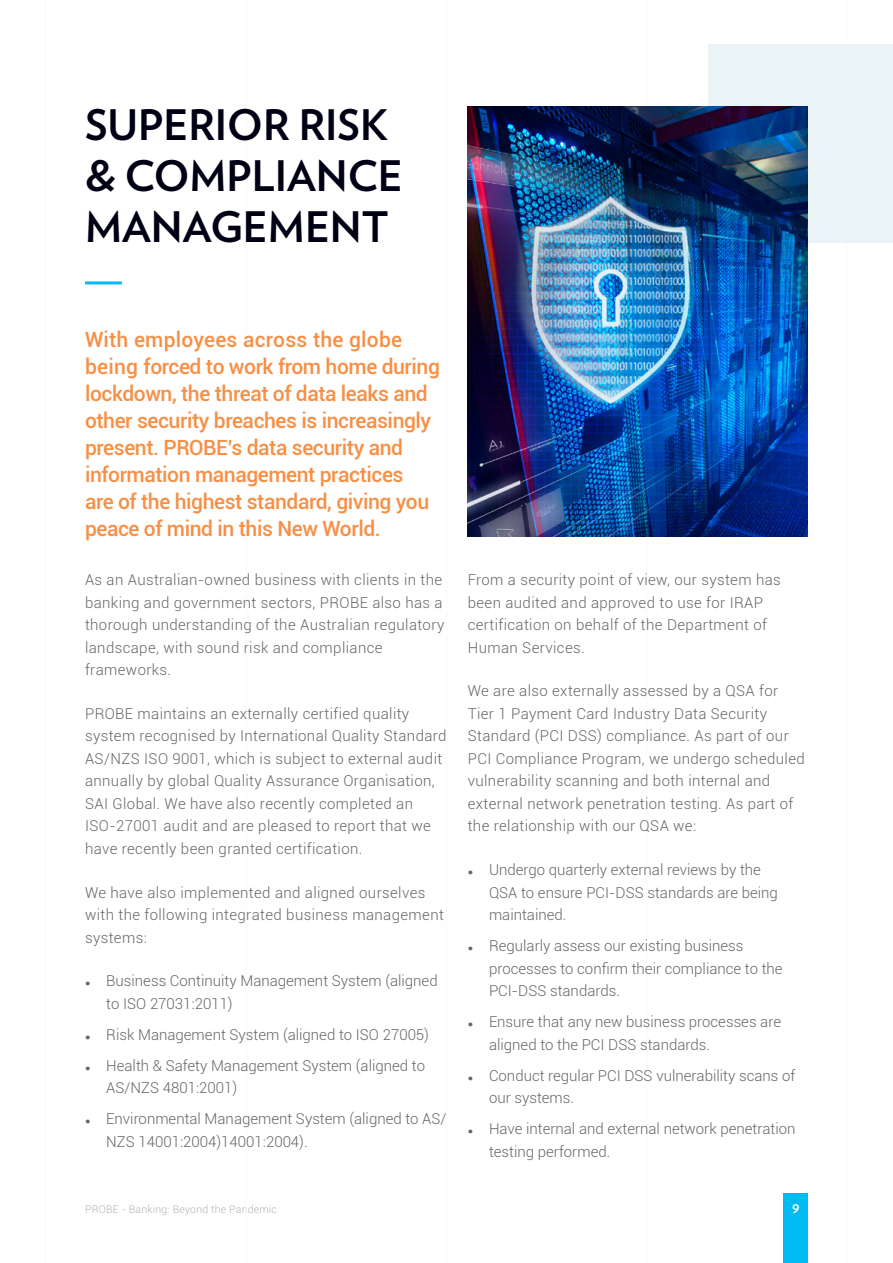
<style>
.page{position:relative;width:893px;height:1263px;background:#fff}
.page>*{position:absolute;margin:0;border:0;box-sizing:border-box;transform-origin:0 0}
.t1{font:700 42px/51px "Verlag";color:#000014}
.t2{font:500 21px/27px "Roboto";letter-spacing:-.02em;color:#f78f45}
.t3{font:300 15px/22.5px "Roboto";letter-spacing:.025em;color:#666}
.t4{font:300 15px/22.5px "Roboto";color:#666}
.t5{font:700 12px "Verlag";color:#fff}
.t6{font:300 10.5px "Roboto";letter-spacing:.02em;color:#b3b3b3}
.s1{font-family:"Arial Narrow";font-weight:400;font-size:9px}
</style>
<div class="page">
<div style="left:784px;top:1193px;width:24px;height:70px;background:#00bbf2"></div>
<hr style="left:45px;top:0;width:1px;height:1263px;background:#fbfafa">
<hr style="left:246px;top:0;width:1px;height:1263px;background:#fbfafa">
<hr style="left:446px;top:0;width:1px;height:1263px;background:#fbfafa">
<hr style="left:646px;top:0;width:1px;height:1263px;background:#fbfafa">
<hr style="left:847px;top:0;width:1px;height:1263px;background:#fbfafa">
<div style="left:708px;top:44px;width:185px;height:199px;background:#eaf3f5"></div>
<hr style="left:85px;top:281px;width:37px;height:3px;background:#00bbf2">
<img style="left:468px;top:106px;width:340px;height:430px">
<h1 class="t1" style="left:85px;top:97px;width:319px">SUPERIOR RISK &amp; COMPLIANCE<br>MANAGEMENT</h1>
<p class="t2" style="left:85px;top:326px;width:356px">With employees across the globe being forced to work from home during lockdown, the threat of data leaks and other security breaches is increasingly present. PROBE’s data security and information management practices<br>are of the highest standard, giving you peace of mind in this New World.</p>
<p class="t3" style="left:85px;top:568px;width:361px">As an Australian-owned business with clients in the banking and government sectors, PROBE also has a thorough understanding of the Australian regulatory landscape, with sound risk and compliance frameworks.</p>
<p class="t3" style="left:85px;top:702px;width:363px">PROBE maintains an externally certified quality system recognised by International Quality Standard AS/NZS ISO 9001, which is subject to external audit annually by global Quality Assurance Organisation, SAI Global. We have also recently completed an ISO-27001 audit and are pleased to report that we have recently been granted certification.</p>
<p class="t3" style="left:85px;top:880px;width:360px">We have also implemented and aligned ourselves with the following integrated business management systems:</p>
<p class="t4" style="left:106px;top:969px;width:333px;text-indent:-21px"><span class="s1">●</span> Business Continuity Management System (aligned to ISO 27031:2011)</p>
<p class="t4" style="left:85px;top:1023px;width:345px"><span class="s1">●</span> Risk Management System (aligned to ISO 27005)</p>
<p class="t4" style="left:106px;top:1054px;width:320px;text-indent:-21px"><span class="s1">●</span> Health &amp; Safety Management System (aligned to<br>AS/NZS 4801:2001)</p>
<p class="t4" style="left:106px;top:1107px;width:342px;text-indent:-21px"><span class="s1">●</span> Environmental Management System (aligned to AS/<br>NZS 14001:2004)14001:2004).</p>
<p class="t3" style="left:468px;top:568px;width:315px">From a security point of view, our system has been audited and approved to use for IRAP certification on behalf of the Department of Human Services.</p>
<p class="t3" style="left:468px;top:679px;width:339px">We are also externally assessed by a QSA for Tier 1 Payment Card Industry Data Security Standard (PCI DSS) compliance. As part of our PCI Compliance Program, we undergo scheduled vulnerability scanning and both internal and external network penetration testing. As part of the relationship with our QSA we:</p>
<p class="t4" style="left:489px;top:858px;width:290px;text-indent:-21px"><span class="s1">●</span> Undergo quarterly external reviews by the<br>QSA to ensure PCI-DSS standards are being maintained.</p>
<p class="t4" style="left:489px;top:934px;width:295px;text-indent:-21px"><span class="s1">●</span> Regularly assess our existing business processes to confirm their compliance to the<br>PCI-DSS standards.</p>
<p class="t4" style="left:489px;top:1010px;width:294px;text-indent:-21px"><span class="s1">●</span> Ensure that any new business processes are aligned to the PCI DSS standards.</p>
<p class="t4" style="left:489px;top:1063px;width:308px;text-indent:-21px"><span class="s1">●</span> Conduct regular PCI DSS vulnerability scans of our systems.</p>
<p class="t4" style="left:489px;top:1117px;width:308px;text-indent:-21px"><span class="s1">●</span> Have internal and external network penetration testing performed.</p>
<p class="t6" style="left:85px;top:1202px;width:193px">PROBE - Banking: Beyond the Pandemic</p>
<p class="t5" style="left:792px;top:1199px;width:9px">9</p>
</div>
